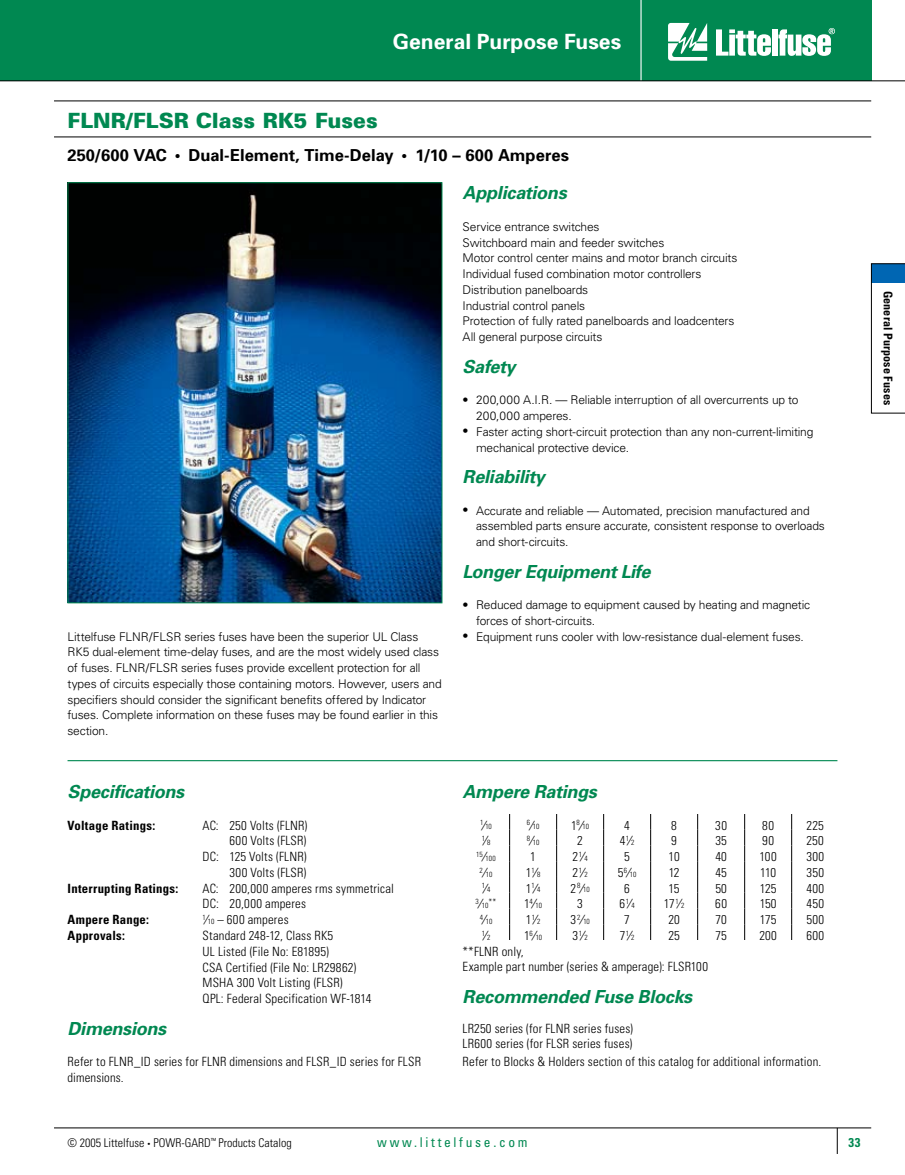
<style>
.page{position:relative;width:905px;height:1175px;background:#fff}
.page>*{position:absolute;margin:0;border:0;box-sizing:border-box;transform-origin:0 0}
.t1{font:900 21px "Univers";color:#008851}
.t2{font:700 21px "Univers";color:#fff}
.t3{font:italic 700 18px "Univers";letter-spacing:-.015em;color:#008851}
.t4{font:700 16.5px "Univers";color:#000}
.t5{font:condensed 13.5px "Univers";letter-spacing:.2em;color:#008851}
.t6{font:300 condensed 12.75px/15.8px "Univers";letter-spacing:.015em;color:#000}
.t7{font:700 condensed 12.75px "Univers";letter-spacing:.02em;color:#000}
.t8{font:700 condensed 12.75px "Univers";color:#008851}
.t9{font:300 12px/15.8px "Univers";letter-spacing:-.015em;color:#000}
.t10{font:300 condensed 12px "Univers";color:#000}
.t11{font:700 condensed 12px "Univers";letter-spacing:.015em;color:#000}
.t12{font:300 condensed 7.5px "Univers";letter-spacing:-.005em;color:#000}
.s1{font-size:7.5px}
.s2{font-size:12.75px}
.s3{font-size:6px}
</style>
<div class="page">
<div style="left:0;top:0;width:871px;height:81px;background:#008851"></div>
<svg style="left:871px;top:263px;width:33px;height:150px"></svg>
<hr style="left:640px;top:0;width:1px;height:81px;background:#fff">
<svg style="left:668px;top:23px;width:39px;height:38px"></svg>
<svg style="left:716px;top:29px;width:55px;height:27px"></svg>
<div style="left:772px;top:29px;width:5px;height:27px;background:#fff"></div>
<svg style="left:778px;top:28px;width:57px;height:28px"></svg>
<hr style="left:0;top:81px;width:904px;height:1px;background:#000">
<hr style="left:54px;top:137px;width:817px;height:1px;background:#000">
<hr style="left:54px;top:101px;width:817px;height:1px;background:#000">
<svg style="left:837px;top:1128px;width:1px;height:25px"></svg>
<hr style="left:54px;top:1127px;width:817px;height:1px;background:#000">
<svg style="left:509px;top:814px;width:1px;height:126px"></svg>
<svg style="left:556px;top:814px;width:1px;height:126px"></svg>
<svg style="left:603px;top:814px;width:1px;height:126px"></svg>
<svg style="left:650px;top:814px;width:1px;height:126px"></svg>
<svg style="left:697px;top:814px;width:1px;height:126px"></svg>
<svg style="left:744px;top:814px;width:1px;height:126px"></svg>
<svg style="left:791px;top:814px;width:1px;height:126px"></svg>
<hr style="left:68px;top:760px;width:769px;height:1px;background:#008851">
<img style="left:70px;top:184px;width:370px;height:417px">
<div style="left:68px;top:182px;width:374px;height:421px;border:1px solid #008851"></div>
<h1 class="t2" style="left:393px;top:28px;width:230px">General Purpose Fuses</h1>
<h1 class="t1" style="left:68px;top:107px;width:312px">FLNR/FLSR Class RK5 Fuses</h1>
<h3 class="t4" style="left:68px;top:144px;width:503px">250/600 VAC • Dual-Element, Time-Delay • 1/10 – 600 Amperes</h3>
<p class="t9" style="left:68px;top:628px;width:375px">Littelfuse FLNR/FLSR series fuses have been the superior UL Class RK5 dual-element time-delay fuses, and are the most widely used class of fuses. FLNR/FLSR series fuses provide excellent protection for all types of circuits especially those containing motors. However, users and specifiers should consider the significant benefits offered by Indicator fuses. Complete information on these fuses may be found earlier in this section.</p>
<h2 class="t3" style="left:68px;top:780px;width:118px">Specifications</h2>
<p class="t7" style="left:68px;top:817px;width:89px">Voltage Ratings:</p>
<p class="t6" style="left:202px;top:817px;width:106px;text-align:right">AC: 250 Volts (FLNR)<br>600 Volts (FLSR)<br>DC: 125 Volts (FLNR)<br>300 Volts (FLSR)</p>
<p class="t7" style="left:68px;top:880px;width:112px">Interrupting Ratings:</p>
<p class="t6" style="left:202px;top:880px;width:193px">AC: 200,000 amperes rms symmetrical<br>DC: 20,000 amperes</p>
<p class="t7" style="left:68px;top:911px;width:83px">Ampere Range:</p>
<p class="t6" style="left:202px;top:911px;width:87px"><sup>1</sup>⁄<span class="s1">10</span> – 600 amperes</p>
<p class="t7" style="left:68px;top:927px;width:59px">Approvals:</p>
<p class="t6" style="left:202px;top:927px;width:170px">Standard 248-12, Class RK5<br>UL Listed (File No: E81895)<br>CSA Certified (File No: LR29862)<br>MSHA 300 Volt Listing (FLSR)<br>QPL: Federal Specification WF-1814</p>
<h2 class="t3" style="left:68px;top:1016px;width:100px">Dimensions</h2>
<p class="t6" style="left:67px;top:1053px;width:355px">Refer to FLNR_ID series for FLNR dimensions and FLSR_ID series for FLSR dimensions.</p>
<h2 class="t3" style="left:462px;top:181px;width:106px">Applications</h2>
<p class="t9" style="left:462px;top:218px;width:276px">Service entrance switches<br>Switchboard main and feeder switches<br>Motor control center mains and motor branch circuits Individual fused combination motor controllers Distribution panelboards<br>Industrial control panels<br>Protection of fully rated panelboards and loadcenters All general purpose circuits</p>
<h2 class="t3" style="left:462px;top:355px;width:54px">Safety</h2>
<p class="t9" style="left:476px;top:392px;width:324px;text-indent:-14px">• 200,000 A.I.R. — Reliable interruption of all overcurrents up to<br>200,000 amperes.</p>
<p class="t9" style="left:476px;top:423px;width:339px;text-indent:-14px">• Faster acting short-circuit protection than any non-current-limiting mechanical protective device.</p>
<h2 class="t3" style="left:462px;top:465px;width:84px">Reliability</h2>
<p class="t9" style="left:476px;top:502px;width:350px;text-indent:-14px">• Accurate and reliable — Automated, precision manufactured and assembled parts ensure accurate, consistent response to overloads and short-circuits.</p>
<h2 class="t3" style="left:462px;top:559px;width:189px">Longer Equipment Life</h2>
<p class="t9" style="left:476px;top:596px;width:335px;text-indent:-14px">• Reduced damage to equipment caused by heating and magnetic forces of short-circuits.</p>
<p class="t9" style="left:462px;top:628px;width:343px">• Equipment runs cooler with low-resistance dual-element fuses.</p>
<h2 class="t3" style="left:462px;top:780px;width:136px">Ampere Ratings</h2>
<p class="t12" style="left:480px;top:822px;width:13px">1<span class="s2">⁄</span>10</p>
<p class="t12" style="left:526px;top:822px;width:14px">6<span class="s2">⁄</span>10</p>
<p class="t12" style="left:571px;top:822px;width:20px"><span class="s2">1</span>8<span class="s2">⁄</span>10</p>
<p class="t6" style="left:624px;top:817px;width:7px">4</p>
<p class="t6" style="left:671px;top:817px;width:7px">8</p>
<p class="t6" style="left:715px;top:817px;width:13px">30</p>
<p class="t6" style="left:762px;top:817px;width:13px">80</p>
<p class="t6" style="left:806px;top:817px;width:19px">225</p>
<p class="t12" style="left:481px;top:836px;width:10px">1<span class="s2">⁄</span>8</p>
<p class="t12" style="left:526px;top:838px;width:14px">8<span class="s2">⁄</span>10</p>
<p class="t6" style="left:577px;top:833px;width:7px">2</p>
<p class="t6" style="left:619px;top:833px;width:16px">4<sup>1</sup>⁄<span class="s1">2</span></p>
<p class="t6" style="left:671px;top:833px;width:7px">9</p>
<p class="t6" style="left:715px;top:833px;width:13px">35</p>
<p class="t6" style="left:762px;top:833px;width:13px">90</p>
<p class="t6" style="left:806px;top:833px;width:19px">250</p>
<p class="t12" style="left:476px;top:853px;width:21px">15<span class="s2">⁄</span>100</p>
<p class="t6" style="left:530px;top:848px;width:7px">1</p>
<p class="t6" style="left:572px;top:848px;width:17px">2<sup>1</sup>⁄<span class="s1">4</span></p>
<p class="t6" style="left:624px;top:848px;width:7px">5</p>
<p class="t6" style="left:668px;top:848px;width:13px">10</p>
<p class="t6" style="left:715px;top:848px;width:13px">40</p>
<p class="t6" style="left:759px;top:848px;width:19px">100</p>
<p class="t6" style="left:806px;top:848px;width:19px">300</p>
<p class="t12" style="left:479px;top:869px;width:14px">2<span class="s2">⁄</span>10</p>
<p class="t6" style="left:526px;top:864px;width:16px">1<sup>1</sup>⁄<span class="s1">8</span></p>
<p class="t6" style="left:572px;top:864px;width:17px">2<sup>1</sup>⁄<span class="s1">2</span></p>
<p class="t12" style="left:617px;top:869px;width:20px"><span class="s2">5</span>6<span class="s2">⁄</span>10</p>
<p class="t6" style="left:668px;top:864px;width:12px">12</p>
<p class="t6" style="left:715px;top:864px;width:13px">45</p>
<p class="t6" style="left:760px;top:864px;width:17px">110</p>
<p class="t6" style="left:806px;top:864px;width:19px">350</p>
<p class="t12" style="left:481px;top:883px;width:10px">1<span class="s2">⁄</span>4</p>
<p class="t6" style="left:526px;top:880px;width:16px">1<sup>1</sup>⁄<span class="s1">4</span></p>
<p class="t12" style="left:570px;top:885px;width:21px"><span class="s2">2</span>8<span class="s2">⁄</span>10</p>
<p class="t6" style="left:624px;top:880px;width:7px">6</p>
<p class="t6" style="left:668px;top:880px;width:12px">15</p>
<p class="t6" style="left:715px;top:880px;width:13px">50</p>
<p class="t6" style="left:759px;top:880px;width:18px">125</p>
<p class="t6" style="left:806px;top:880px;width:19px">400</p>
<p class="t12" style="left:475px;top:901px;width:22px">3<span class="s2">⁄</span>10<sup>**</sup></p>
<p class="t12" style="left:524px;top:901px;width:19px"><span class="s2">1</span>4<span class="s2">⁄</span>10</p>
<p class="t6" style="left:577px;top:896px;width:7px">3</p>
<p class="t6" style="left:619px;top:896px;width:17px">6<sup>1</sup>⁄<span class="s1">4</span></p>
<p class="t6" style="left:664px;top:896px;width:22px">17<sup>1</sup>⁄<span class="s1">2</span></p>
<p class="t6" style="left:715px;top:896px;width:13px">60</p>
<p class="t6" style="left:759px;top:896px;width:18px">150</p>
<p class="t6" style="left:806px;top:896px;width:19px">450</p>
<p class="t12" style="left:479px;top:916px;width:14px">4<span class="s2">⁄</span>10</p>
<p class="t6" style="left:526px;top:911px;width:16px">1<sup>1</sup>⁄<span class="s1">2</span></p>
<p class="t12" style="left:570px;top:916px;width:21px"><span class="s2">3</span>2<span class="s2">⁄</span>10</p>
<p class="t6" style="left:624px;top:911px;width:7px">7</p>
<p class="t6" style="left:668px;top:911px;width:13px">20</p>
<p class="t6" style="left:715px;top:911px;width:13px">70</p>
<p class="t6" style="left:760px;top:911px;width:18px">175</p>
<p class="t6" style="left:806px;top:911px;width:19px">500</p>
<p class="t12" style="left:481px;top:930px;width:10px">1<span class="s2">⁄</span>2</p>
<p class="t12" style="left:524px;top:932px;width:20px"><span class="s2">1</span>6<span class="s2">⁄</span>10</p>
<p class="t6" style="left:572px;top:927px;width:17px">3<sup>1</sup>⁄<span class="s1">2</span></p>
<p class="t6" style="left:619px;top:927px;width:16px">7<sup>1</sup>⁄<span class="s1">2</span></p>
<p class="t6" style="left:668px;top:927px;width:13px">25</p>
<p class="t6" style="left:715px;top:927px;width:13px">75</p>
<p class="t6" style="left:759px;top:927px;width:19px">200</p>
<p class="t6" style="left:806px;top:927px;width:19px">600</p>
<p class="t6" style="left:462px;top:943px;width:247px;line-height:15px">**FLNR only,<br>Ex-am-ple part number (series &amp; am-per-age): FLSR100</p>
<h2 class="t3" style="left:462px;top:985px;width:231px">Recommended Fuse Blocks</h2>
<p class="t6" style="left:462px;top:1020px;width:172px">LR250 series (for FLNR series fuses)<br>LR600 series (for FLSR series fuses)</p>
<p class="t6" style="left:462px;top:1053px;width:360px">Refer to Blocks &amp; Holders section of this catalog for ad-di-tion-al in-for-ma-tion.</p>
<p class="t11" style="left:895px;top:291px;width:116px;rotate:90deg">General Purpose Fuses</p>
<p class="t10" style="left:68px;top:1135px;width:226px">© 2005 Littelfuse <span class="s3">•</span> POWR-GARD<sup>™</sup> Products Catalog</p>
<p class="t5" style="left:377px;top:1133px;width:152px">www.littelfuse.com</p>
<p class="t8" style="left:848px;top:1134px;width:14px">33</p>
</div>
